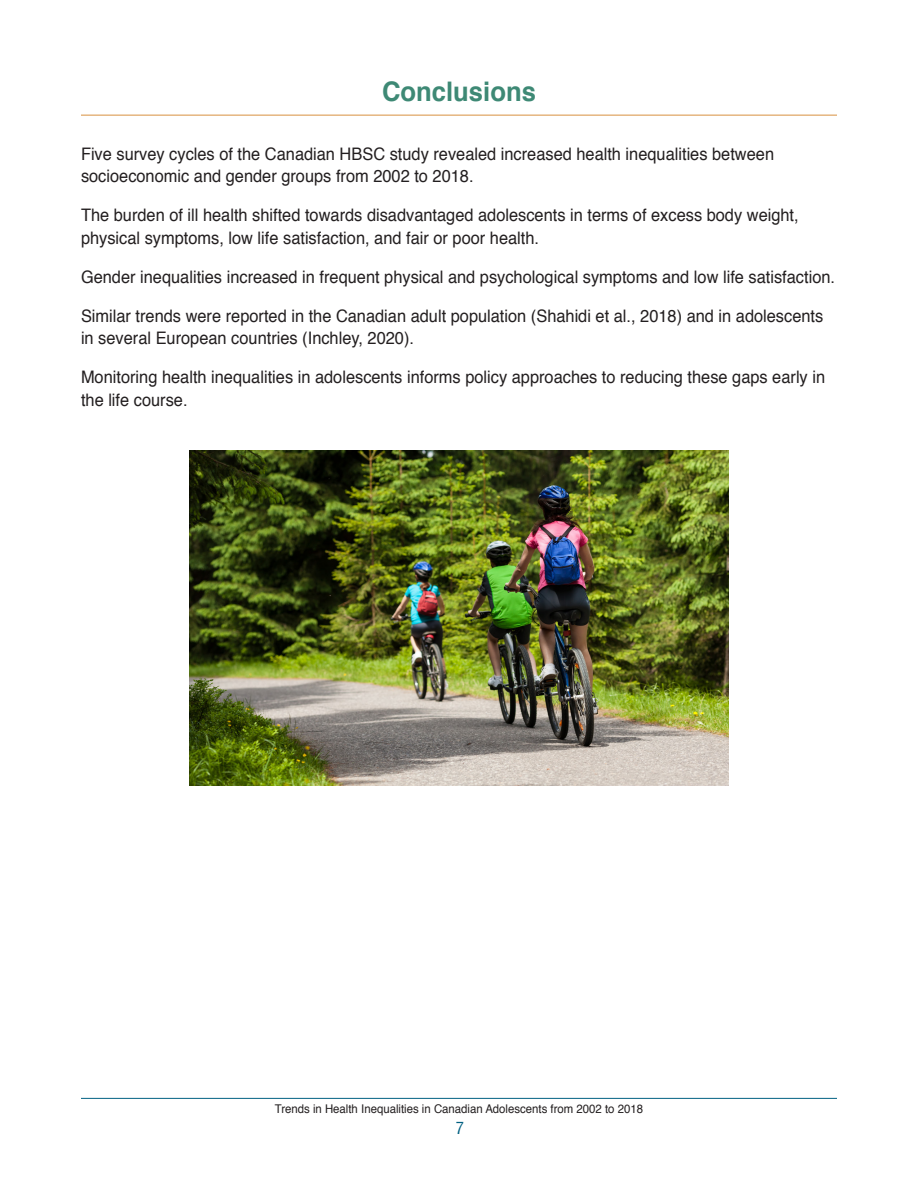
<style>
.page{position:relative;width:918px;height:1188px;background:#fff}
.page>*{position:absolute;margin:0;border:0;box-sizing:border-box;transform-origin:0 0}
.Title-2{font:700 27px "Helvetica";color:#3e8975;scale:.95 1}
.Text{font:17.25px/22.5px "Helvetica";color:#231f20;scale:.95 1}
.t1{font:condensed 16.5px "Helvetica";color:#016082}
.t2{font:12px "Helvetica";color:#231f20;scale:.95 1}
</style>
<div class="page">
<hr style="left:81px;top:1098px;width:756px;height:1px;background:#016082">
<hr style="left:81px;top:115px;width:756px;height:1px;background:#d8913f">
<img style="left:190px;top:451px;width:538px;height:335px">
<p class="Title-2" style="left:382px;top:70px;width:164px">Conclusions</p>
<p class="Text" style="left:81px;top:143px;width:731px">Five survey cycles of the Canadian HBSC study revealed increased health inequalities between socioeconomic and gender groups from 2002 to 2018.</p>
<p class="Text" style="left:81px;top:204px;width:757px">The burden of ill health shifted towards disadvantaged adolescents in terms of excess body weight, physical symptoms, low life satisfaction, and fair or poor health.</p>
<p class="Text" style="left:81px;top:266px;width:795px">Gender inequalities increased in frequent physical and psychological symptoms and low life satisfaction.</p>
<p class="Text" style="left:81px;top:305px;width:783px">Similar trends were reported in the Canadian adult population (Shahidi et al., 2018) and in adolescents in several European countries (Inchley, 2020).</p>
<p class="Text" style="left:81px;top:366px;width:785px">Monitoring health inequalities in adolescents informs policy approaches to reducing these gaps early in the life course.</p>
<p class="t2" style="left:275px;top:1100px;width:389px">Trends in Health Inequalities in Canadian Adolescents from 2002 to 2018</p>
<p class="t1" style="left:456px;top:1117px;width:10px">7</p>
</div>
